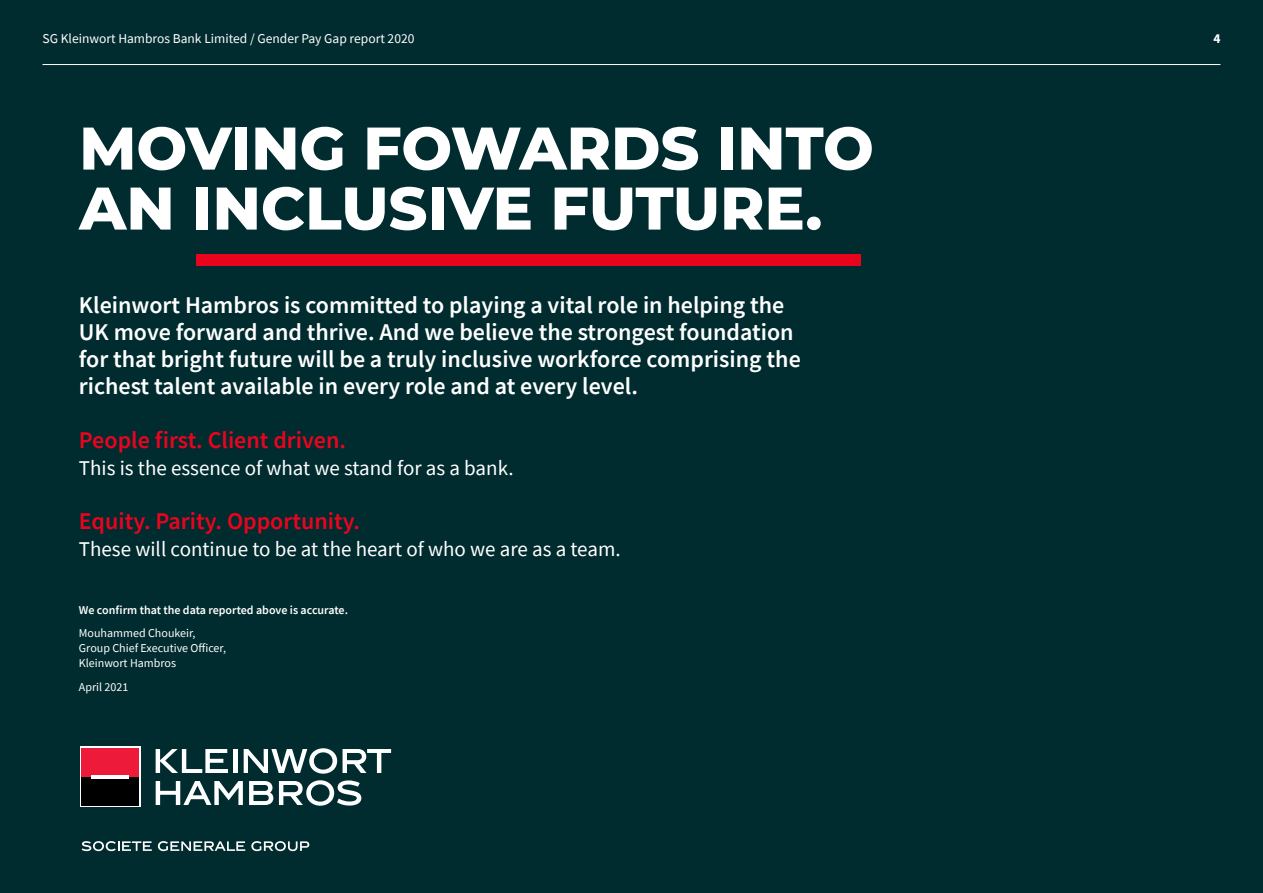
<style>
.page{position:relative;width:1263px;height:893px;background:#002b2f}
.page>*{position:absolute;margin:0;border:0;box-sizing:border-box;transform-origin:0 0}
.t1{font:800 60px/60px "Montserrat";color:#fff}
.t2{font:600 24px/27px "Source Sans Pro";color:#fff}
.t3{font:600 24px "Source Sans Pro";color:#e9041e}
.t4{font:21px "Source Sans Pro";color:#fff}
.t5{font:13.5px "Source Sans Pro";color:#fff}
.t6{font:700 13.5px "Source Sans Pro";color:#fff}
.Body_Copy_Black_9_13{font:12px/15px "Source Sans Pro";color:#fff}
.Body_Copy_Black_9_13-2{font:600 12px "Source Sans Pro";color:#fff}
</style>
<div class="page">
<hr style="left:43px;top:64px;width:1177px;height:1px;background:#fff">
<div style="left:197px;top:254px;width:664px;height:12px;background:#e9041e"></div>
<div style="left:80px;top:747px;width:61px;height:60px;background:linear-gradient(to right,#000,#000)"></div>
<div style="left:82px;top:748px;width:57px;height:29px;background:#ed1a3a"></div>
<div style="left:82px;top:777px;width:57px;height:28px;background:#000"></div>
<hr style="left:92px;top:775px;width:37px;height:4px;background:#fff">
<svg style="left:156px;top:749px;width:72px;height:24px"></svg>
<hr style="left:233px;top:749px;width:4px;height:24px;background:#fff">
<svg style="left:244px;top:748px;width:147px;height:26px"></svg>
<svg style="left:156px;top:781px;width:87px;height:24px"></svg>
<svg style="left:249px;top:781px;width:24px;height:24px"></svg>
<svg style="left:279px;top:780px;width:82px;height:26px"></svg>
<svg style="left:82px;top:841px;width:70px;height:10px"></svg>
<svg style="left:158px;top:841px;width:87px;height:10px"></svg>
<svg style="left:251px;top:841px;width:58px;height:10px"></svg>
<p class="t5" style="left:43px;top:29px;width:373px">SG Kleinwort Hambros Bank Limited / Gender Pay Gap report 2020</p>
<p class="t1" style="left:79px;top:115px;width:796px">MOVING FOWARDS INTO<br>AN INCLUSIVE FUTURE.</p>
<p class="t2" style="left:79px;top:291px;width:723px">Kleinwort Hambros is committed to playing a vital role in helping the UK move forward and thrive. And we believe the strongest foundation for that bright future will be a truly inclusive workforce comprising the richest talent available in every role and at every level.</p>
<p class="t3" style="left:79px;top:424px;width:269px">People first. Client driven.</p>
<p class="t4" style="left:79px;top:455px;width:436px">This is the essence of what we stand for as a bank.</p>
<p class="t3" style="left:79px;top:505px;width:283px">Equity. Parity. Opportunity.</p>
<p class="t4" style="left:79px;top:536px;width:543px">These will continue to be at the heart of who we are as a team.</p>
<p class="Body_Copy_Black_9_13-2" style="left:79px;top:602px;width:271px">We confirm that the data reported above is accurate.</p>
<p class="Body_Copy_Black_9_13" style="left:79px;top:626px;width:149px">Mouhammed Choukeir,<br>Group Chief Executive Officer,<br>Kleinwort Hambros</p>
<p class="Body_Copy_Black_9_13" style="left:79px;top:679px;width:51px">April 2021</p>
<p class="t6" style="left:1213px;top:29px;width:9px">4</p>
</div>
